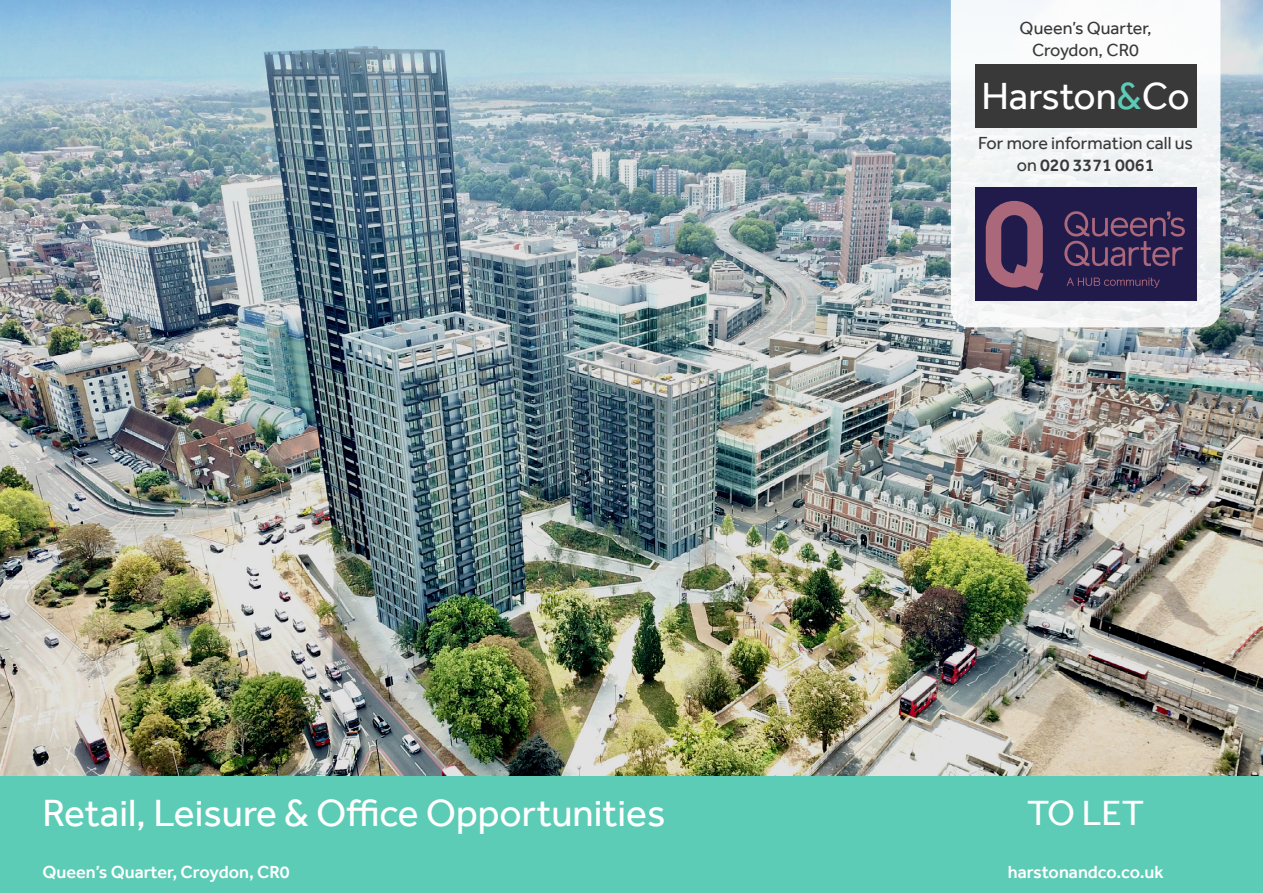
<style>
.page{position:relative;width:1263px;height:893px;background:#fff}
.page>*{position:absolute;margin:0;border:0;box-sizing:border-box;transform-origin:0 0}
.t1{font:39px "Effra";color:#fff}
.t2{font:38.85px "Effra";color:#fff}
.t3{font:36px "Effra";color:#fff}
.t4{font:18px/21.6px "Effra";color:#393939;text-align:center}
.t5{font:500 18px "Effra";color:#fff}
.s1{color:#5dccb6}
.s2{font-weight:500}
</style>
<div class="page">
<img style="left:0;top:0;width:1263px;height:776px">
<div style="left:0;top:850px;width:1263px;height:43px;background:#5dccb6"></div>
<div style="left:951px;top:0;width:269px;height:327px;background:#f4f7f7"></div>
<div style="left:975px;top:187px;width:221px;height:114px;background:#211b4b"></div>
<svg style="left:1066px;top:278px;width:94px;height:10px"></svg>
<svg style="left:1064px;top:211px;width:121px;height:55px"></svg>
<svg style="left:986px;top:201px;width:57px;height:89px"></svg>
<div style="left:0;top:776px;width:1263px;height:74px;background:#5dccb6"></div>
<div style="left:975px;top:65px;width:221px;height:63px;background:#393939"></div>
<p class="t4" style="left:1020px;top:17px;width:134px">Queen’s Quarter,<br>Croydon, CR0</p>
<h2 class="t2" style="left:981px;top:73px;width:210px">Harston<span class="s1">&amp;</span>Co</h2>
<p class="t4" style="left:978px;top:132px;width:216px">For more information call us on <span class="s2">020 3371 0061</span></p>
<h1 class="t1" style="left:43px;top:790px;width:624px">Retail, Leisure &amp; Office Opportunities</h1>
<h3 class="t3" style="left:1027px;top:792px;width:118px">TO LET</h3>
<p class="t5" style="left:43px;top:861px;width:249px">Queen’s Quarter, Croydon, CR0</p>
<p class="t5" style="left:1008px;top:861px;width:157px">harstonandco.co.uk</p>
</div>
